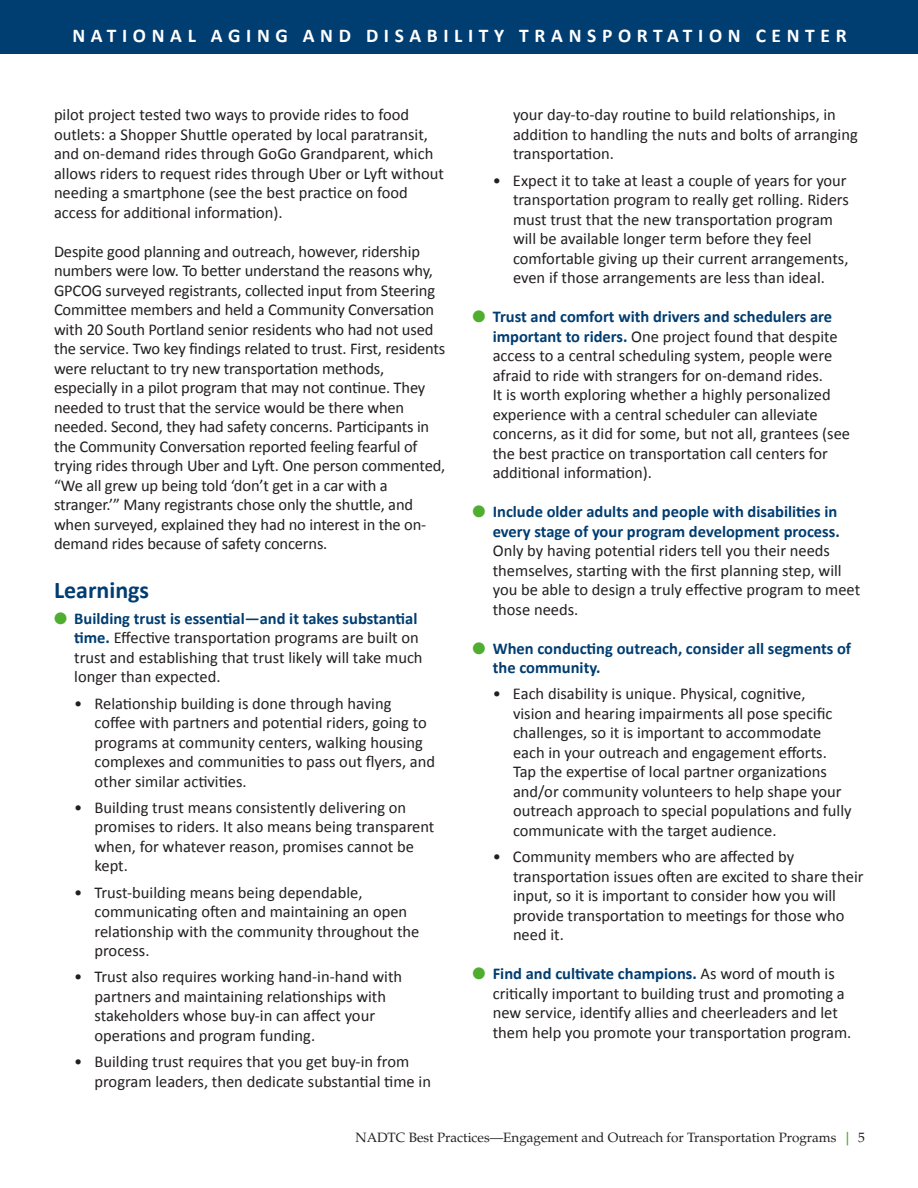
<style>
.page{position:relative;width:918px;height:1188px;background:#fff}
.page>*{position:absolute;margin:0;border:0;box-sizing:border-box;transform-origin:0 0}
.Subhead_Blue{font:700 24px "Calibri";color:#003d71}
.t1{font:700 19.5px "Calibri";letter-spacing:.29em;color:#fff}
.t2{font:16.5px/19.5px "Calibri";color:#231f20}
.t3{font:700 16.5px/19.5px "Calibri";color:#003d71}
.t4{font:13.5px "Palatino LT Std";color:#231f20}
.s1{color:#4fad2f}
.s2{font-weight:700;color:#003d71}
.s3{font-weight:700;color:#4fad2f}
</style>
<div class="page">
<div style="left:1px;top:0;width:917px;height:54px;background:#003d71"></div>
<hr style="left:0;top:0;width:1px;height:54px;background:#003d71">
<p class="t1" style="left:72px;top:23px;width:776px">NATIONAL AGING AND DISABILITY TRANSPORTATION CENTER</p>
<p class="t2" style="left:54px;top:104px;width:391px">pilot project tested two ways to provide rides to food outlets: a Shopper Shuttle operated by local paratransit, and on-demand rides through GoGo Grandparent, which allows riders to request rides through Uber or Lyft without needing a smartphone (see the best practice on food access for additional information).</p>
<p class="t2" style="left:54px;top:241px;width:393px">Despite good planning and outreach, however, ridership numbers were low. To better understand the reasons why, GPCOG surveyed registrants, collected input from Steering Committee members and held a Community Conversation with 20 South Portland senior residents who had not used the service. Two key findings related to trust. First, residents were reluctant to try new transportation methods, especially in a pilot program that may not continue. They needed to trust that the service would be there when needed. Second, they had safety concerns. Participants in the Community Conversation reported feeling fearful of trying rides through Uber and Lyft. One person commented, “We all grew up being told ‘don’t get in a car with a stranger.’” Many registrants chose only the shuttle, and when surveyed, explained they had no interest in the on&shy;demand rides because of safety concerns.</p>
<p class="Subhead_Blue" style="left:54px;top:574px;width:97px">Learnings</p>
<p class="t2" style="left:74px;top:608px;width:350px;text-indent:-20px"><span class="s1">●</span> <span class="s2">Building trust is essential—and it takes substantial time.</span> Effective transportation programs are built on trust and establishing that trust likely will take much longer than expected.</p>
<p class="t2" style="left:94px;top:693px;width:342px;text-indent:-20px">• Relationship building is done through having coffee with partners and potential riders, going to programs at community centers, walking housing complexes and communities to pass out flyers, and other similar activities.</p>
<p class="t2" style="left:94px;top:797px;width:341px;text-indent:-20px">• Building trust means consistently delivering on promises to riders. It also means being transparent when, for whatever reason, promises cannot be kept.</p>
<p class="t2" style="left:94px;top:882px;width:327px;text-indent:-20px">• Trust-building means being dependable, communicating often and maintaining an open relationship with the community throughout the process.</p>
<p class="t2" style="left:94px;top:966px;width:309px;text-indent:-20px">• Trust also requires working hand-in-hand with partners and maintaining relationships with stakeholders whose buy-in can affect your operations and program funding.</p>
<p class="t2" style="left:94px;top:1051px;width:338px;text-indent:-20px">• Building trust requires that you get buy-in from program leaders, then dedicate substantial time in</p>
<p class="t2" style="left:513px;top:104px;width:346px">your day-to-day routine to build relationships, in addition to handling the nuts and bolts of arranging transportation.</p>
<p class="t2" style="left:513px;top:170px;width:337px;text-indent:-20px">• Expect it to take at least a couple of years for your transportation program to really get rolling. Riders must trust that the new transportation program will be available longer term before they feel comfortable giving up their current arrangements, even if those arrangements are less than ideal.</p>
<p class="t2" style="left:493px;top:306px;width:359px;text-indent:-20px"><span class="s1">●</span> <span class="s2">Trust and comfort with drivers and schedulers are important to riders.</span> One project found that despite access to a central scheduling system, people were afraid to ride with strangers for on-demand rides.<br>It is worth exploring whether a highly personalized experience with a central scheduler can alleviate concerns, as it did for some, but not all, grantees (see the best practice on transportation call centers for additional information).</p>
<p class="t2" style="left:493px;top:501px;width:369px;text-indent:-20px"><span class="s1">●</span> <span class="s2">Include older adults and people with disabilities in every stage of your program development process.<br></span>Only by having potential riders tell you their needs themselves, starting with the first planning step, will you be able to design a truly effective program to meet those needs.</p>
<p class="t3" style="left:493px;top:638px;width:360px;text-indent:-20px"><span class="s1">●</span> When conducting outreach, consider all segments of the community.</p>
<p class="t2" style="left:513px;top:683px;width:340px;text-indent:-20px">• Each disability is unique. Physical, cognitive,<br>vision and hearing impairments all pose specific challenges, so it is important to accommodate each in your outreach and engagement efforts.<br>Tap the expertise of local partner organizations and/or community volunteers to help shape your outreach approach to special populations and fully communicate with the target audience.</p>
<p class="t2" style="left:513px;top:846px;width:352px;text-indent:-20px">• Community members who are affected by transportation issues often are excited to share their input, so it is important to consider how you will provide transportation to meetings for those who need it.</p>
<p class="t2" style="left:493px;top:963px;width:360px;text-indent:-20px"><span class="s1">●</span> <span class="s2">Find and cultivate champions.</span> As word of mouth is critically important to building trust and promoting a new service, identify allies and cheerleaders and let them help you promote your transportation program.</p>
<p class="t4" style="left:355px;top:1130px;width:511px">NADTC Best Practices—Engagement and Outreach for Transportation Programs <span class="s3">|</span> 5</p>
</div>
